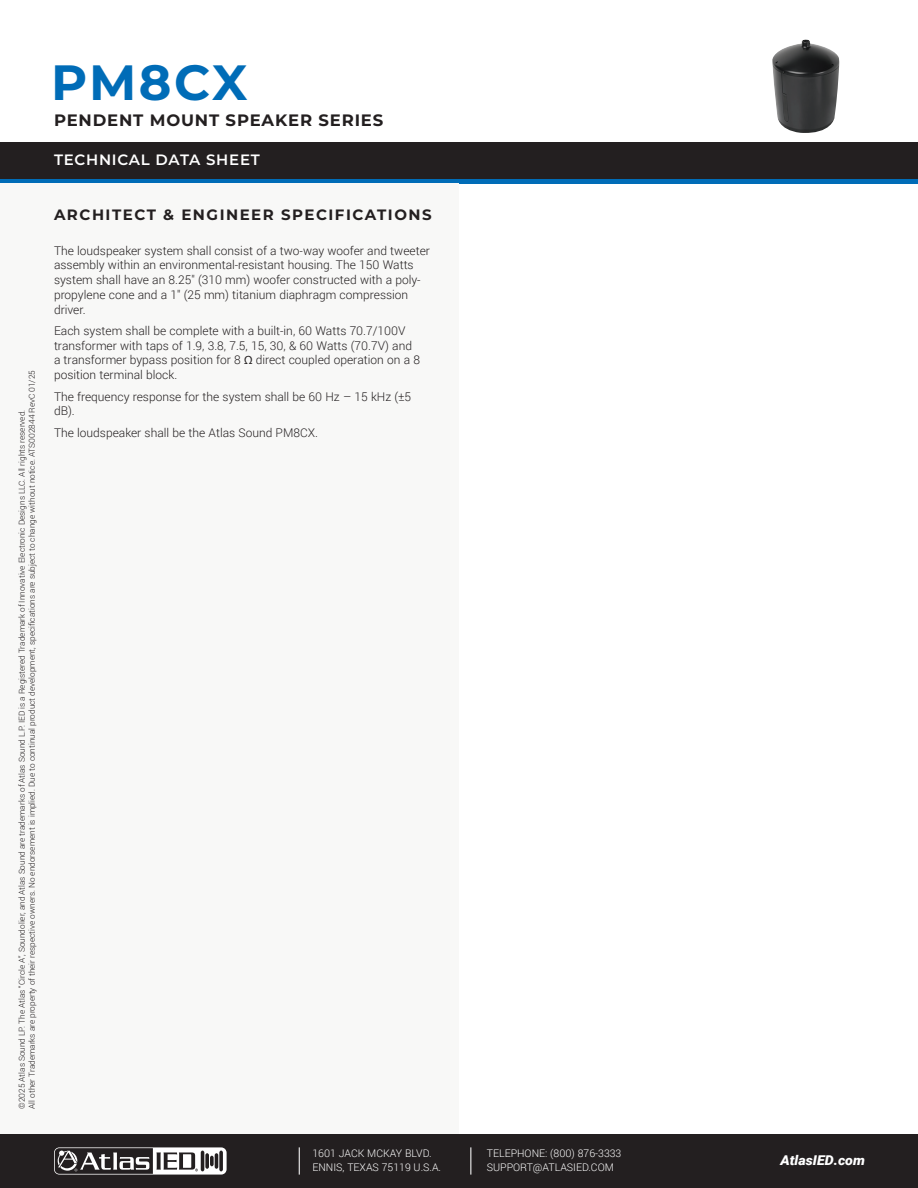
<style>
.page{position:relative;width:918px;height:1188px;background:#fff}
.page>*{position:absolute;margin:0;border:0;box-sizing:border-box;transform-origin:0 0}
.t1{font:700 49.5px "Montserrat";letter-spacing:.045em;color:#006cb7}
.t2{font:700 16.5px "Montserrat";letter-spacing:.05em;color:#231f20}
.SubHead{font:700 15px "Montserrat";letter-spacing:.1em;color:#231f20}
.t3{font:600 15px "Montserrat";letter-spacing:.05em;color:#fff}
.t4{font:italic 900 13.5px "Roboto";color:#fff;scale:1.05 1}
.Body_Copy{font:300 12px/14.7px "Roboto";color:#231f20}
.t5{font:300 10.5px/13.5px "Roboto";color:#fff}
.t6{font:300 8.25px/9.9px "Roboto";color:#231f20}
.s1{font-family:"Myriad Pro";font-weight:400}
</style>
<div class="page">
<div style="left:0;top:1134px;width:918px;height:54px;background:#231f20"></div>
<svg style="left:54px;top:1147px;width:173px;height:28px"></svg>
<svg style="left:299px;top:1147px;width:1px;height:28px"></svg>
<svg style="left:470px;top:1147px;width:1px;height:28px"></svg>
<div style="left:0;top:142px;width:918px;height:5px;background:#231f20"></div>
<div style="left:0;top:178px;width:918px;height:6px;background:#006cb7"></div>
<div style="left:0;top:143px;width:918px;height:36px;background:#231f20"></div>
<img style="left:772px;top:40px;width:67px;height:93px">
<div style="left:0;top:184px;width:459px;height:950px;background:#f8f8f7"></div>
<h1 class="t1" style="left:51px;top:47px;width:198px">PM8CX</h1>
<h2 class="t2" style="left:54px;top:108px;width:331px">PENDENT MOUNT SPEAKER SERIES</h2>
<p class="t3" style="left:54px;top:149px;width:207px">TECHNICAL DATA SHEET</p>
<p class="t6" style="left:17px;top:1109px;width:740px;rotate:-90deg">©2025 Atlas Sound LP. The Atlas “Circle A”, Soundolier, and Atlas Sound are trademarks of Atlas Sound L.P. IED is a Registered Trademark of Innovative Electronic Designs LLC. All rights reserved.<br>All other Trademarks are property of their respective owners. No endorsement is implied. Due to continual product development, specifications are subject to change without notice. ATS002844 RevC 01/25</p>
<p class="SubHead" style="left:54px;top:204px;width:379px">ARCHITECT &amp; ENGINEER SPECIFICATIONS</p>
<p class="Body_Copy" style="left:54px;top:243px;width:377px">The loudspeaker system shall consist of a two-way woofer and tweeter assembly within an environmental-resistant housing. The 150 Watts system shall have an 8.25" (310 mm) woofer constructed with a poly&shy;propylene cone and a 1" (25 mm) titanium diaphragm compression driver.</p>
<p class="Body_Copy" style="left:54px;top:323px;width:368px">Each system shall be complete with a built-in, 60 Watts 70.7/100V transformer with taps of 1.9, 3.8, 7.5, 15, 30, &amp; 60 Watts (70.7V) and a transformer bypass position for 8 <span class="s1">Ω</span> direct coupled operation on a 8 position terminal block.</p>
<p class="Body_Copy" style="left:54px;top:389px;width:359px">The frequency response for the system shall be 60 Hz – 15 kHz (±5 dB).</p>
<p class="Body_Copy" style="left:54px;top:425px;width:266px">The loudspeaker shall be the Atlas Sound PM8CX.</p>
<p class="t5" style="left:312px;top:1147px;width:130px">1601 JACK MCKAY BLVD.<br>ENNIS, TEXAS 75119 U.S.A.</p>
<p class="t5" style="left:487px;top:1147px;width:136px">TELEPHONE: (800) 876-3333<br>SUPPORT@ATLASIED.COM</p>
<p class="t4" style="left:780px;top:1151px;width:82px">AtlasIED.com</p>
</div>
